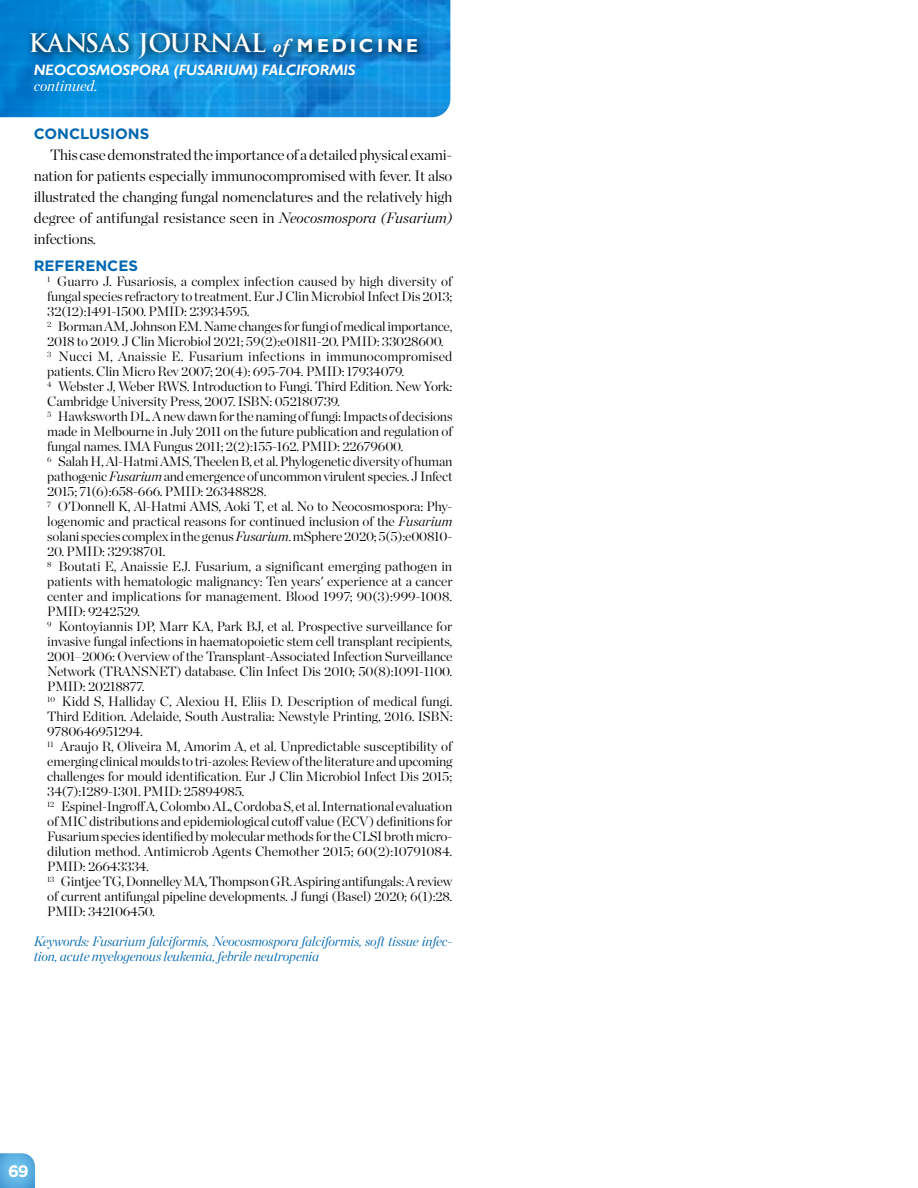
<style>
.page{position:relative;width:918px;height:1188px;background:#fff}
.page>*{position:absolute;margin:0;border:0;box-sizing:border-box;transform-origin:0 0}
.t1{font:700 24.9px "Trajan Pro";color:#fff}
.t2{font:700 16.5px "Gotham";color:#fff}
.t3{font:300 15px/21px "Chronicle Display";color:#000;text-align:justify}
.t4{font:italic 700 15px "Gill Sans";letter-spacing:-.01em;color:#fff}
.t5{font:700 15px "Gotham";color:#0067b1}
.t6{font:italic 15px "Chronicle Display";color:#fff}
.t7{font:300 13.5px/15px "Chronicle Display";letter-spacing:-.01em;color:#000}
.t8{font:italic 300 13.5px/15px "Chronicle Display";letter-spacing:-.01em;color:#0067b1}
.s1{font-family:"Adobe Garamond Pro";font-style:italic;font-size:18.75px}
.s2{font-family:"Gill Sans";font-size:18.75px}
.s3{font-style:italic}
</style>
<div class="page">
<img style="left:0;top:0;width:450px;height:117px">
<svg style="left:0;top:1153px;width:35px;height:35px"></svg>
<svg style="left:26px;top:27px;width:402px;height:41px;background:#107abd"></svg>
<h1 class="t1" style="left:28px;top:28px;width:391px">KANSAS JOURNAL <span class="s1">of</span> <span class="s2">M EDIC I N E</span></h1>
<p class="t4" style="left:34px;top:61px;width:323px">NEOCOSMOSPORA (FUSARIUM) FALCIFORMIS</p>
<p class="t6" style="left:34px;top:74px;width:65px">continued.</p>
<p class="t5" style="left:34px;top:124px;width:117px">CONCLUSIONS</p>
<p class="t3" style="left:34px;top:143px;width:420px;text-indent:16px">This case demonstrated the importance of a detailed physical exami&shy;nation for patients especially immunocompromised with fever. It also illustrated the changing fungal nomenclatures and the relatively high degree of antifungal resistance seen in <span class="s3">Neocosmospora (Fusarium) </span>infections.</p>
<p class="t5" style="left:34px;top:256px;width:106px">REFERENCES</p>
<p class="t7" style="left:47px;top:273px;width:407px"><sup>1</sup> Guarro J. Fusariosis, a complex infection caused by high diversity of fungal species refractory to treatment. Eur J Clin Microbiol Infect Dis 2013; 32(12):1491-1500. PMID: 23934595.<br><sup>2</sup> Borman AM, Johnson EM. Name changes for fungi of medical importance, 2018 to 2019. J Clin Microbiol 2021; 59(2):e01811-20. PMID: 33028600.<br><sup>3</sup> Nucci M, Anaissie E. Fusarium infections in immunocompromised patients. Clin Micro Rev 2007; 20(4): 695-704. PMID: 17934079.<br><sup>4</sup> Webster J, Weber RWS. Introduction to Fungi. Third Edition. New York:<br>Cambridge University Press, 2007. ISBN: 052180739.<br><sup>5</sup> Hawksworth DL. A new dawn for the naming of fungi: Impacts of decisions made in Melbourne in July 2011 on the future publication and regulation of fungal names. IMA Fungus 2011; 2(2):155-162. PMID: 22679600.<br><sup>6</sup> Salah H, Al-Hatmi AMS, Theelen B, et al. Phylogenetic diversity of human pathogenic <span class="s3">Fusarium</span> and emergence of uncommon virulent species. J Infect 2015; 71(6):658-666. PMID: 26348828.<br><sup>7</sup> O'Donnell K, Al-Hatmi AMS, Aoki T, et al. No to Neocosmospora: Phy&shy;logenomic and practical reasons for continued inclusion of the <span class="s3">Fusarium </span>solani species complex in the genus <span class="s3">Fusarium</span>. mSphere 2020; 5(5):e00810-</p>
<p class="t7" style="left:47px;top:543px;width:407px">20. PMID: 32938701.<br><sup>8</sup> Boutati E, Anaissie EJ. Fusarium, a significant emerging pathogen in patients with hematologic malignancy: Ten years' experience at a cancer center and implications for management. Blood 1997; 90(3):999-1008.<br>PMID: 9242529.<br><sup>9</sup> Kontoyiannis DP, Marr KA, Park BJ, et al. Prospective surveillance for invasive fungal infections in haematopoietic stem cell transplant recipients, 2001–2006: Overview of the Transplant-Associated Infection Surveillance Network (TRANSNET) database. Clin Infect Dis 2010; 50(8):1091-1100.<br>PMID: 20218877.<br><sup>10</sup> Kidd S, Halliday C, Alexiou H, Eliis D. Description of medical fungi.<br>Third Edition. Adelaide, South Australia: Newstyle Printing, 2016. ISBN:<br>9780646951294.<br><sup>11</sup> Araujo R, Oliveira M, Amorim A, et al. Unpredictable susceptibility of emerging clinical moulds to tri-azoles: Review of the literature and upcoming challenges for mould identification. Eur J Clin Microbiol Infect Dis 2015; 34(7):1289-1301. PMID: 25894985.<br><sup>12</sup> Espinel-Ingroff A, Colombo AL, Cordoba S, et al. International evaluation of MIC distributions and epidemiological cutoff value (ECV) definitions for Fusarium species identified by molecular methods for the CLSI broth micro&shy;dilution method. Antimicrob Agents Chemother 2015; 60(2):10791084.<br>PMID: 26643334.<br><sup>13</sup> Gintjee TG, Donnelley MA, Thompson GR. Aspiring antifungals: A review of current antifungal pipeline developments. J fungi (Basel) 2020; 6(1):28.<br>PMID: 342106450.</p>
<p class="t8" style="left:34px;top:933px;width:420px">Keywords: Fusarium falciformis, Neocosmospora falciformis, soft tissue infec&shy;tion, acute myelogenous leukemia, febrile neutropenia</p>
<p class="t2" style="left:8px;top:1160px;width:22px">69</p>
</div>
